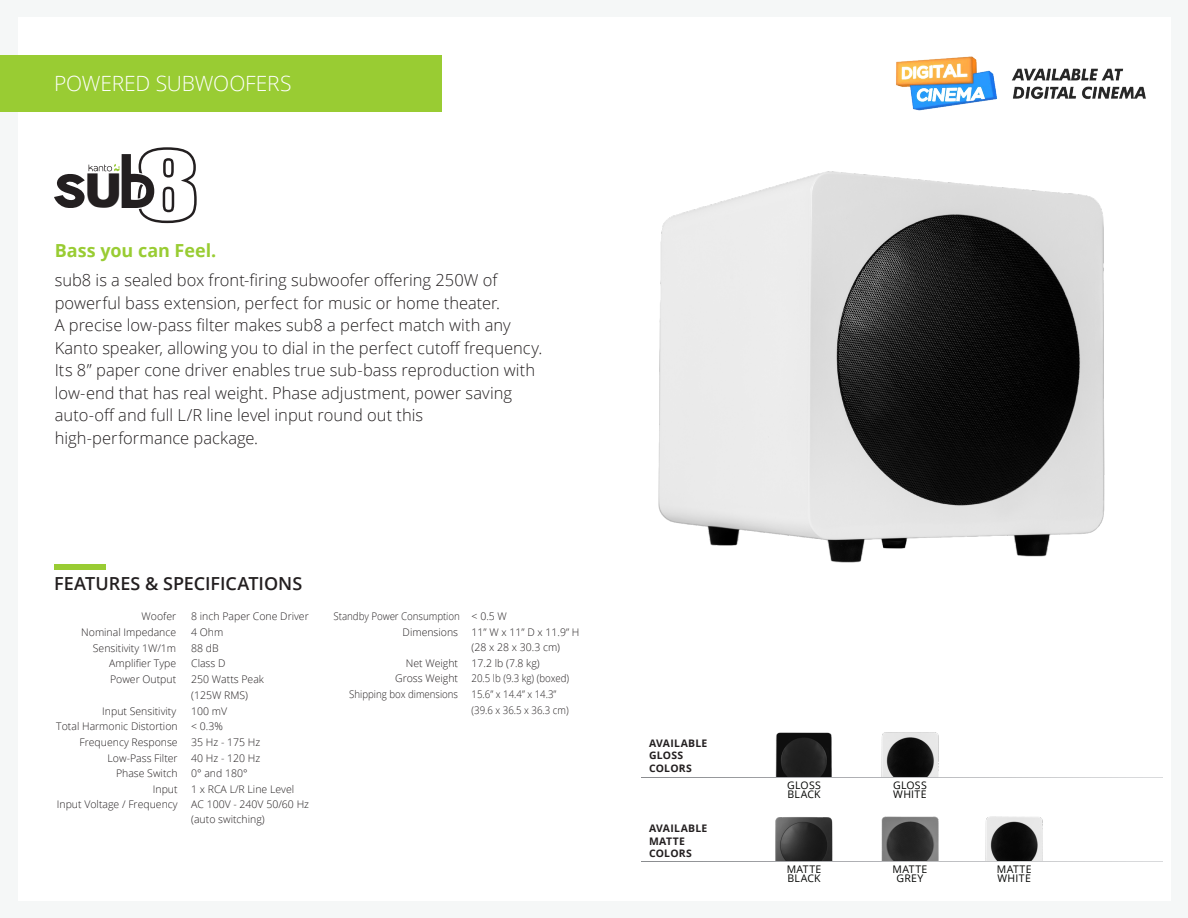
<style>
.page{position:relative;width:1188px;height:918px;background:#f5f7f7}
.page>*{position:absolute;margin:0;border:0;box-sizing:border-box;transform-origin:0 0}
.t1{font:900 46.65px "Arial";color:#231f20}
.Title_Green_Bar{font:300 21px "Open Sans";letter-spacing:-.005em;color:#fff}
.t2{font:600 18px "Open Sans";color:#231f20}
.First_Line_Text{font:700 18px "Open Sans";color:#9c3}
.Text_Description{font:300 16.5px/22.5px "Open Sans";color:#231f20}
.t3{font:300 10.5px/15px "Open Sans";color:#231f20}
.t4{font:300 10.5px "Open Sans";color:#231f20;scale:.92 1}
.First_Line_Text-2{font:10.5px "Open Sans";letter-spacing:.03em;color:#040503}
.t5{font:700 10.35px "Open Sans";letter-spacing:.025em;color:#231f20}
</style>
<div class="page">
<div style="left:18px;top:17px;width:1152px;height:883px;background:#fff"></div>
<div style="left:0;top:55px;width:442px;height:57px;background:#9c3"></div>
<div style="left:54px;top:564px;width:52px;height:5px;background:#9c3"></div>
<svg style="left:54px;top:147px;width:143px;height:76px"></svg>
<img style="left:658px;top:171px;width:447px;height:392px">
<img style="left:771px;top:732px;width:64px;height:46px">
<img style="left:874px;top:732px;width:66px;height:46px">
<img style="left:774px;top:817px;width:61px;height:45px">
<img style="left:882px;top:816px;width:57px;height:46px">
<img style="left:977px;top:816px;width:66px;height:46px">
<img style="left:896px;top:56px;width:250px;height:55px">
<p class="Title_Green_Bar" style="left:54px;top:69px;width:239px">POWERED SUBWOOFERS</p>
<p class="t1" style="left:84px;top:157px;width:40px">U</p>
<p class="First_Line_Text" style="left:55px;top:238px;width:163px">Bass you can Feel.</p>
<p class="Text_Description" style="left:55px;top:269px;width:489px">sub8 is a sealed box front-firing subwoofer offering 250W of powerful bass extension, perfect for music or home theater.<br>A precise low-pass filter makes sub8 a perfect match with any Kanto speaker, allowing you to dial in the perfect cutoff frequency.<br>Its 8” paper cone driver enables true sub-bass reproduction with low-end that has real weight. Phase adjustment, power saving auto-off and full L/R line level input round out this high-performance package.</p>
<h3 class="t2" style="left:54px;top:571px;width:250px">FEATURES &amp; SPECIFICATIONS</h3>
<p class="t3" style="left:142px;top:608px;width:36px">Woofer</p>
<p class="t3" style="left:191px;top:608px;width:119px">8 inch Paper Cone Driver</p>
<p class="t3" style="left:81px;top:624px;width:96px">Nominal Impedance</p>
<p class="t3" style="left:191px;top:624px;width:34px">4 Ohm</p>
<p class="t3" style="left:93px;top:640px;width:85px">Sensitivity 1W/1m</p>
<p class="t3" style="left:191px;top:640px;width:29px">88 dB</p>
<p class="t3" style="left:109px;top:656px;width:69px">Amplifier Type</p>
<p class="t3" style="left:191px;top:656px;width:36px">Class D</p>
<p class="t3" style="left:110px;top:671px;width:68px">Power Output</p>
<p class="t3" style="left:191px;top:671px;width:74px">250 Watts Peak</p>
<p class="t3" style="left:191px;top:687px;width:58px">(125W RMS)</p>
<p class="t3" style="left:102px;top:703px;width:75px">Input Sensitivity</p>
<p class="t3" style="left:191px;top:703px;width:38px">100 mV</p>
<p class="t3" style="left:56px;top:719px;width:123px">Total Harmonic Distortion</p>
<p class="t3" style="left:191px;top:719px;width:33px">&lt; 0.3%</p>
<p class="t3" style="left:80px;top:734px;width:100px">Frequency Response</p>
<p class="t3" style="left:191px;top:734px;width:71px">35 Hz - 175 Hz</p>
<p class="t3" style="left:108px;top:750px;width:72px">Low-Pass Filter</p>
<p class="t3" style="left:191px;top:750px;width:71px">40 Hz - 120 Hz</p>
<p class="t3" style="left:116px;top:765px;width:63px">Phase Switch</p>
<p class="t3" style="left:191px;top:765px;width:58px">0° and 180°</p>
<p class="t3" style="left:153px;top:781px;width:26px">Input</p>
<p class="t3" style="left:191px;top:781px;width:104px">1 x RCA L/R Line Level</p>
<p class="t3" style="left:57px;top:797px;width:122px">Input Voltage / Frequency</p>
<p class="t3" style="left:191px;top:797px;width:119px">AC 100V - 240V 50/60 Hz (auto switching)</p>
<p class="t4" style="left:334px;top:609px;width:190px">Standby Power Consumption &lt; 0.5 W</p>
<p class="t3" style="left:403px;top:624px;width:57px">Dimensions</p>
<p class="t3" style="left:472px;top:624px;width:109px">11” W x 11” D x 11.9” H (28 x 28 x 30.3 cm)</p>
<p class="t3" style="left:406px;top:655px;width:54px">Net Weight</p>
<p class="t3" style="left:472px;top:655px;width:70px">17.2 lb (7.8 kg)</p>
<p class="t3" style="left:395px;top:671px;width:65px">Gross Weight</p>
<p class="t4" style="left:472px;top:671px;width:108px">20.5 lb (9.3 kg) (boxed)</p>
<p class="t4" style="left:349px;top:687px;width:120px">Shipping box dimensions</p>
<p class="t4" style="left:472px;top:687px;width:94px">15.6” x 14.4” x 14.3”</p>
<p class="t4" style="left:472px;top:703px;width:107px">(39.6 x 36.5 x 36.3 cm)</p>
<p class="t5" style="left:649px;top:736px;width:60px">AVAILABLE</p>
<p class="t5" style="left:649px;top:748px;width:36px">GLOSS</p>
<p class="t5" style="left:649px;top:761px;width:44px">COLORS</p>
<p class="t5" style="left:649px;top:821px;width:60px">AVAILABLE</p>
<p class="t5" style="left:649px;top:834px;width:37px">MATTE</p>
<p class="t5" style="left:649px;top:846px;width:44px">COLORS</p>
<p class="First_Line_Text-2" style="left:787px;top:778px;width:35px">GLOSS</p>
<p class="First_Line_Text-2" style="left:787px;top:787px;width:35px">BLACK</p>
<p class="First_Line_Text-2" style="left:787px;top:862px;width:36px">MATTE</p>
<p class="First_Line_Text-2" style="left:787px;top:871px;width:35px">BLACK</p>
<p class="First_Line_Text-2" style="left:893px;top:778px;width:35px">GLOSS</p>
<p class="First_Line_Text-2" style="left:893px;top:787px;width:35px">WHITE</p>
<p class="First_Line_Text-2" style="left:893px;top:862px;width:36px">MATTE</p>
<p class="First_Line_Text-2" style="left:896px;top:871px;width:28px">GREY</p>
<p class="First_Line_Text-2" style="left:997px;top:862px;width:36px">MATTE</p>
<p class="First_Line_Text-2" style="left:998px;top:871px;width:35px">WHITE</p>
</div>
